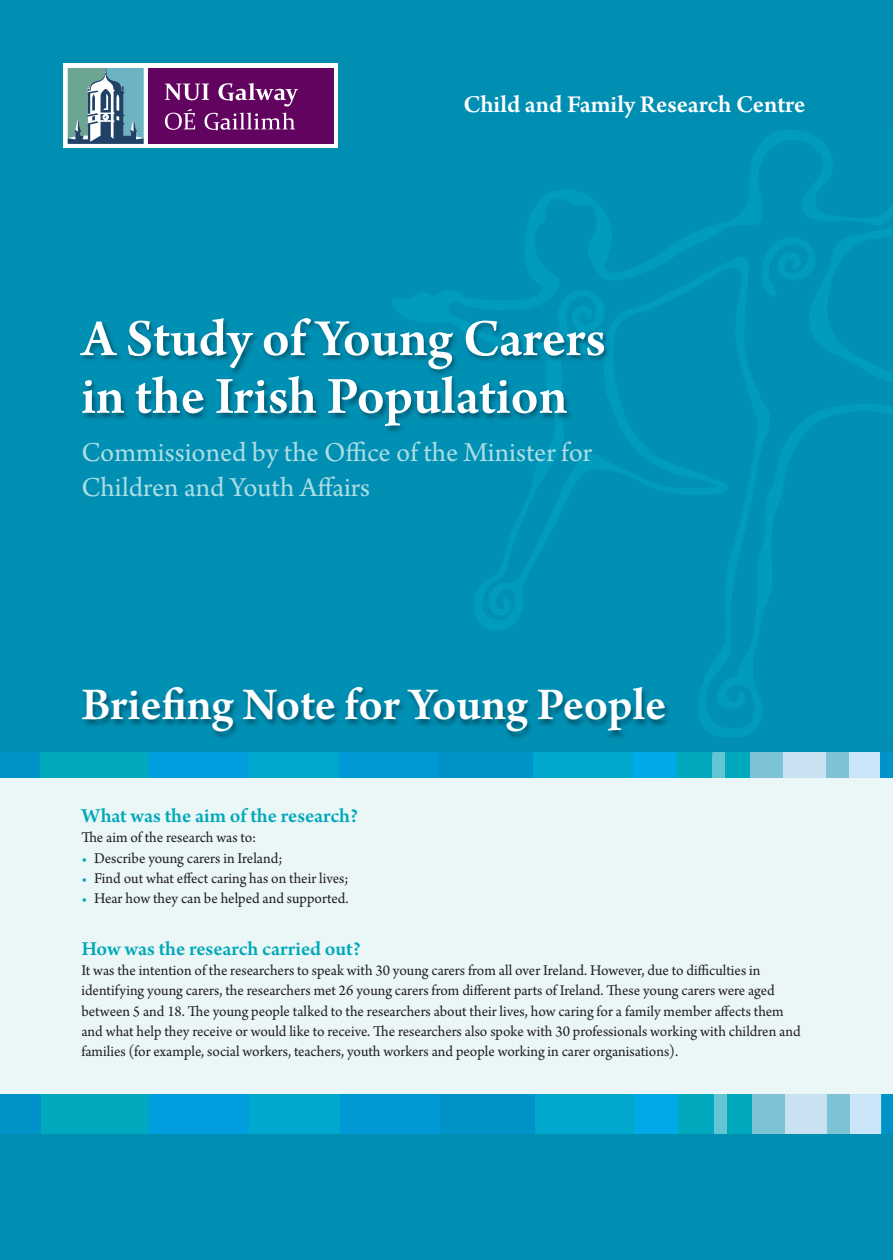
<style>
.page{position:relative;width:893px;height:1260px;background:#fff}
.page>*{position:absolute;margin:0;border:0;box-sizing:border-box;transform-origin:0 0}
.t1{font:600 55.2px/57.8px "Arno Pro";color:#fff}
.t2{font:600 48px "Arno Pro";color:#fff}
.t3{font:28.8px/34.7px "Arno Pro";color:#acdde5}
.t4{font:600 25.5px "Arno Pro";color:#fff}
.t5{font:600 21px "Arno Pro";color:#00a8b9}
.t6{font:15.75px/20.2px "Arno Pro";color:#231f20}
.s1{color:#00a8b9}
</style>
<div class="page">
<div style="left:0;top:0;width:892px;height:763px;background:#008fb3"></div>
<div style="left:0;top:769px;width:892px;height:433px;background:#ebf7f7"></div>
<div style="left:879px;top:753px;width:13px;height:25px;background:#0093ca"></div>
<div style="left:0;top:753px;width:40px;height:25px;background:#0093ca"></div>
<div style="left:40px;top:753px;width:108px;height:25px;background:#00a9be"></div>
<div style="left:148px;top:753px;width:100px;height:25px;background:#009ede"></div>
<div style="left:248px;top:753px;width:90px;height:25px;background:#00a8ce"></div>
<div style="left:338px;top:753px;width:100px;height:25px;background:#0098d5"></div>
<div style="left:438px;top:753px;width:95px;height:25px;background:#0093ca"></div>
<div style="left:533px;top:753px;width:100px;height:25px;background:#00a8ce"></div>
<div style="left:633px;top:753px;width:43px;height:25px;background:#00a9e7"></div>
<div style="left:676px;top:753px;width:36px;height:25px;background:#00a9be"></div>
<div style="left:712px;top:753px;width:13px;height:25px;background:#63c4d2"></div>
<div style="left:725px;top:753px;width:154px;height:25px;background:#00a9be"></div>
<div style="left:750px;top:753px;width:33px;height:25px;background:#7cc3d6"></div>
<div style="left:783px;top:753px;width:42px;height:25px;background:#c9e1f1"></div>
<div style="left:825px;top:753px;width:23px;height:25px;background:#7cc3d6"></div>
<div style="left:848px;top:753px;width:31px;height:25px;background:#cae5f7"></div>
<img style="left:392px;top:130px;width:500px;height:607px">
<img style="left:82px;top:306px;width:612px;height:144px">
<img style="left:56px;top:676px;width:660px;height:80px">
<div style="left:63px;top:64px;width:275px;height:84px;background:#fff"></div>
<div style="left:148px;top:68px;width:186px;height:76px;background:#62035f"></div>
<svg style="left:165px;top:109px;width:30px;height:21px"></svg>
<svg style="left:204px;top:113px;width:91px;height:17px"></svg>
<svg style="left:165px;top:84px;width:44px;height:16px"></svg>
<svg style="left:218px;top:83px;width:80px;height:24px"></svg>
<svg style="left:68px;top:68px;width:76px;height:76px"></svg>
<div style="left:0;top:1119px;width:892px;height:141px;background:#008fb3"></div>
<div style="left:881px;top:1094px;width:11px;height:39px;background:#0093ca"></div>
<div style="left:0;top:1094px;width:42px;height:39px;background:#0093ca"></div>
<div style="left:42px;top:1094px;width:108px;height:39px;background:#00a9be"></div>
<div style="left:150px;top:1094px;width:99px;height:39px;background:#009ede"></div>
<div style="left:249px;top:1094px;width:91px;height:39px;background:#00a8ce"></div>
<div style="left:340px;top:1094px;width:100px;height:39px;background:#0098d5"></div>
<div style="left:440px;top:1094px;width:94px;height:39px;background:#0093ca"></div>
<div style="left:534px;top:1094px;width:100px;height:39px;background:#00a8ce"></div>
<div style="left:634px;top:1094px;width:44px;height:39px;background:#00a9e7"></div>
<div style="left:678px;top:1094px;width:35px;height:39px;background:#00a9be"></div>
<div style="left:713px;top:1094px;width:13px;height:39px;background:#63c4d2"></div>
<div style="left:726px;top:1094px;width:155px;height:39px;background:#00a9be"></div>
<div style="left:752px;top:1094px;width:33px;height:39px;background:#7cc3d6"></div>
<div style="left:785px;top:1094px;width:42px;height:39px;background:#c9e1f1"></div>
<div style="left:827px;top:1094px;width:23px;height:39px;background:#7cc3d6"></div>
<div style="left:850px;top:1094px;width:31px;height:39px;background:#cae5f7"></div>
<h3 class="t4" style="left:463px;top:96px;width:343px">Child and Family Research Centre</h3>
<h1 class="t1" style="left:81px;top:314px;width:526px">A Study of Young Carers in the Irish Population</h1>
<h3 class="t3" style="left:81px;top:438px;width:512px">Commissioned by the Office of the Minister for<br>Children and Youth Affairs</h3>
<h2 class="t2" style="left:81px;top:688px;width:586px">Briefing Note for Young People</h2>
<h3 class="t5" style="left:81px;top:808px;width:278px">What was the aim of the research?</h3>
<p class="t6" style="left:81px;top:829px;width:176px">The aim of the research was to:</p>
<p class="t6" style="left:81px;top:849px;width:203px"><span class="s1">•</span> Describe young carers in Ireland;</p>
<p class="t6" style="left:81px;top:869px;width:268px"><span class="s1">•</span> Find out what effect caring has on their lives;</p>
<p class="t6" style="left:81px;top:890px;width:269px"><span class="s1">•</span> Hear how they can be helped and supported.</p>
<h3 class="t5" style="left:81px;top:941px;width:281px">How was the research carried out?</h3>
<p class="t6" style="left:81px;top:962px;width:720px">It was the intention of the researchers to speak with 30 young carers from all over Ireland. However, due to difficulties in identifying young carers, the researchers met 26 young carers from different parts of Ireland. These young carers were aged between 5 and 18. The young people talked to the researchers about their lives, how caring for a family member affects them and what help they receive or would like to receive. The researchers also spoke with 30 professionals working with children and families (for example, social workers, teachers, youth workers and people working in carer organisations).</p>
</div>
